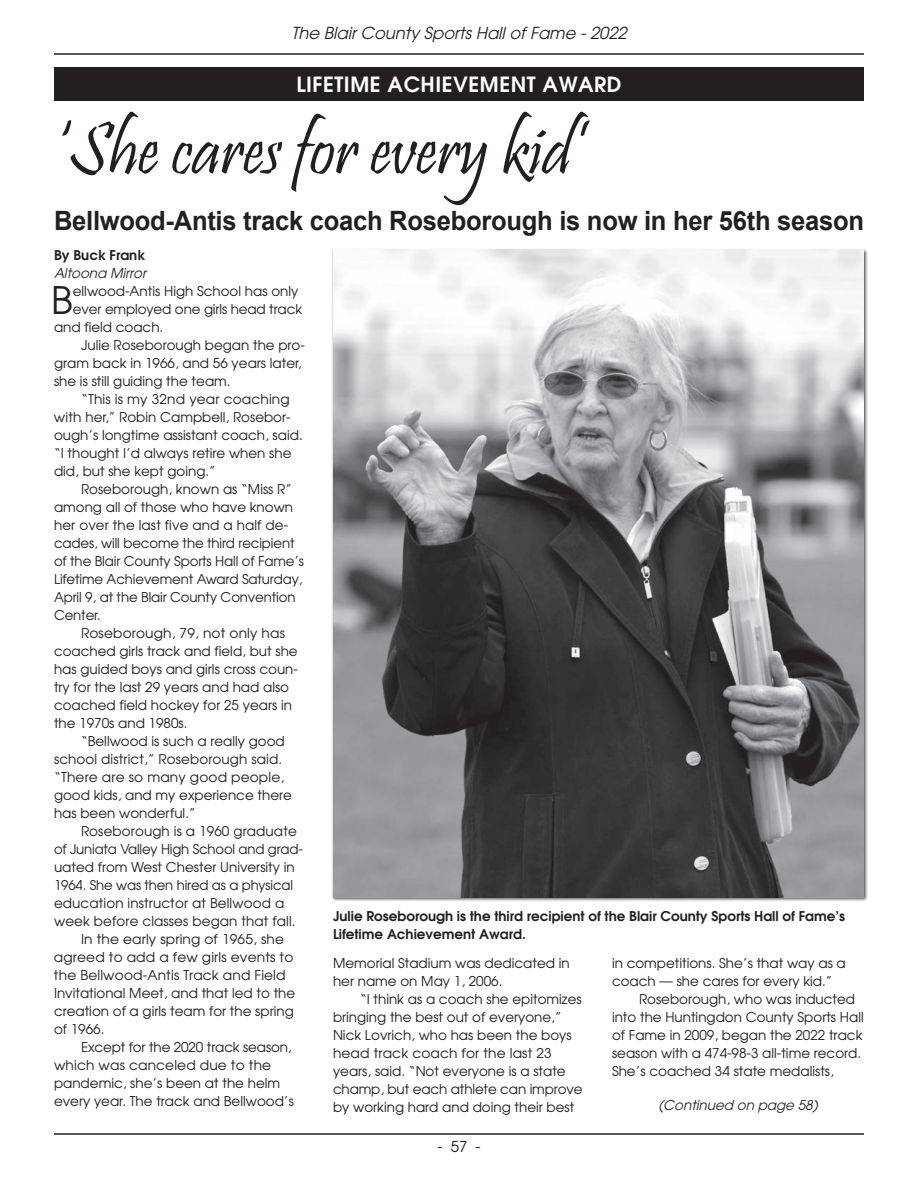
<style>
.page{position:relative;width:918px;height:1188px;background:#fff}
.page>*{position:absolute;margin:0;border:0;box-sizing:border-box;transform-origin:0 0}
.t1{font:75px "Pristina Plain";letter-spacing:-.005em;color:#231f20}
.t2{font:37.8px "Avant Garde";color:#231f20}
.t3{font:700 26.7px "Arial";letter-spacing:-.01em;color:#231f20;scale:.96 1}
.t4{font:600 21px "Avant Garde";letter-spacing:.025em;color:#fff}
.t5{font:italic 16.5px "Avant Garde LT";color:#231f20}
.t6{font:15px "Avant Garde";color:#231f20}
.t7{font:13.5px/18px "Avant Garde";color:#231f20}
.t8{font:600 13.5px/18px "Avant Garde";color:#231f20}
.t9{font:italic 13.5px "Avant Garde LT";color:#231f20}
</style>
<div class="page">
<hr style="left:54px;top:53px;width:810px;height:2px;background:#231f20">
<hr style="left:54px;top:1133px;width:810px;height:2px;background:#231f20">
<div style="left:54px;top:68px;width:810px;height:33px;background:#231f20"></div>
<img style="left:333px;top:250px;width:531px;height:648px">
<p class="t5" style="left:291px;top:23px;width:337px">The Blair County Sports Hall of Fame - 2022</p>
<h3 class="t4" style="left:296px;top:70px;width:327px">LIFETIME ACHIEVEMENT AWARD</h3>
<h1 class="t1" style="left:54px;top:112px;width:533px">‘She cares for every kid’</h1>
<h3 class="t3" style="left:54px;top:202px;width:845px">Bellwood-Antis track coach Roseborough is now in her 56th season</h3>
<p class="t8" style="left:54px;top:246px;width:93px">By Buck Frank</p>
<p class="t9" style="left:54px;top:265px;width:94px">Altoona Mirror</p>
<h2 class="t2" style="left:51px;top:276px;width:23px">B</h2>
<p class="t7" style="left:73px;top:282px;width:227px">ellwood-Antis High School has only</p>
<p class="t7" style="left:73px;top:300px;width:231px">ever employed one girls head track</p>
<p class="t7" style="left:54px;top:318px;width:111px">and field coach.</p>
<p class="t7" style="left:81px;top:336px;width:225px">Julie Roseborough began the pro-</p>
<p class="t7" style="left:54px;top:354px;width:249px">gram back in 1966, and 56 years later,</p>
<p class="t7" style="left:54px;top:372px;width:178px">she is still guiding the team.</p>
<p class="t7" style="left:81px;top:390px;width:210px">“This is my 32nd year coaching</p>
<p class="t7" style="left:54px;top:408px;width:238px">with her,” Robin Campbell, Rosebor-</p>
<p class="t7" style="left:54px;top:426px;width:250px">ough’s longtime assistant coach, said.</p>
<p class="t7" style="left:54px;top:444px;width:239px">“I thought I’d always retire when she</p>
<p class="t7" style="left:54px;top:462px;width:163px">did, but she kept going.”</p>
<p class="t7" style="left:81px;top:480px;width:213px">Roseborough, known as “Miss R”</p>
<p class="t7" style="left:54px;top:498px;width:241px">among all of those who have known</p>
<p class="t7" style="left:54px;top:516px;width:236px">her over the last five and a half de-</p>
<p class="t7" style="left:54px;top:534px;width:242px">cades, will become the third recipient</p>
<p class="t7" style="left:54px;top:552px;width:252px">of the Blair County Sports Hall of Fame’s</p>
<p class="t7" style="left:54px;top:570px;width:250px">Lifetime Achievement Award Saturday,</p>
<p class="t7" style="left:54px;top:588px;width:243px">April 9, at the Blair County Convention</p>
<p class="t7" style="left:54px;top:606px;width:48px">Center.</p>
<p class="t7" style="left:81px;top:624px;width:206px">Roseborough, 79, not only has</p>
<p class="t7" style="left:54px;top:642px;width:245px">coached girls track and field, but she</p>
<p class="t7" style="left:54px;top:660px;width:245px">has guided boys and girls cross coun-</p>
<p class="t7" style="left:54px;top:678px;width:237px">try for the last 29 years and had also</p>
<p class="t7" style="left:54px;top:696px;width:240px">coached field hockey for 25 years in</p>
<p class="t7" style="left:54px;top:714px;width:135px">the 1970s and 1980s.</p>
<p class="t7" style="left:81px;top:732px;width:205px">“Bellwood is such a really good</p>
<p class="t7" style="left:54px;top:750px;width:230px">school district,” Roseborough said.</p>
<p class="t7" style="left:54px;top:768px;width:232px">“There are so many good people,</p>
<p class="t7" style="left:54px;top:786px;width:239px">good kids, and my experience there</p>
<p class="t7" style="left:54px;top:804px;width:143px">has been wonderful.”</p>
<p class="t7" style="left:81px;top:822px;width:217px">Roseborough is a 1960 graduate</p>
<p class="t7" style="left:54px;top:840px;width:250px">of Juniata Valley High School and grad-</p>
<p class="t7" style="left:54px;top:858px;width:242px">uated from West Chester University in</p>
<p class="t7" style="left:54px;top:876px;width:241px">1964. She was then hired as a physical</p>
<p class="t7" style="left:54px;top:894px;width:232px">education instructor at Bellwood a</p>
<p class="t7" style="left:54px;top:912px;width:243px">week before classes began that fall.</p>
<p class="t7" style="left:81px;top:930px;width:204px">In the early spring of 1965, she</p>
<p class="t7" style="left:54px;top:948px;width:241px">agreed to add a few girls events to</p>
<p class="t7" style="left:54px;top:966px;width:233px">the Bellwood-Antis Track and Field</p>
<p class="t7" style="left:54px;top:984px;width:243px">Invitational Meet, and that led to the</p>
<p class="t7" style="left:54px;top:1002px;width:241px">creation of a girls team for the spring</p>
<p class="t7" style="left:54px;top:1020px;width:52px">of 1966.</p>
<p class="t7" style="left:81px;top:1038px;width:212px">Except for the 2020 track season,</p>
<p class="t7" style="left:54px;top:1056px;width:219px">which was canceled due to the</p>
<p class="t7" style="left:54px;top:1074px;width:228px">pandemic, she’s been at the helm</p>
<p class="t7" style="left:54px;top:1092px;width:241px">every year. The track and Bellwood’s</p>
<p class="t8" style="left:333px;top:907px;width:514px">Julie Roseborough is the third recipient of the Blair County Sports Hall of Fame’s<br>Lifetime Achievement Award.</p>
<p class="t7" style="left:333px;top:954px;width:238px">Memorial Stadium was dedicated in her name on May 1, 2006.</p>
<p class="t7" style="left:333px;top:990px;width:251px;text-indent:27px">“I think as a coach she epitomizes bringing the best out of everyone,” Nick Lovrich, who has been the boys head track coach for the last 23 years, said. “Not everyone is a state champ, but each athlete can improve by working hard and doing their best</p>
<p class="t6" style="left:437px;top:1137px;width:45px">- 57 -</p>
<p class="t7" style="left:612px;top:954px;width:235px">in competitions. She’s that way as a</p>
<p class="t7" style="left:612px;top:972px;width:222px">coach — she cares for every kid.”</p>
<p class="t7" style="left:639px;top:990px;width:218px">Roseborough, who was inducted</p>
<p class="t7" style="left:612px;top:1008px;width:253px">into the Huntingdon County Sports Hall</p>
<p class="t7" style="left:612px;top:1026px;width:252px">of Fame in 2009, began the 2022 track</p>
<p class="t7" style="left:612px;top:1044px;width:251px">season with a 474-98-3 all-time record.</p>
<p class="t7" style="left:612px;top:1062px;width:223px">She’s coached 34 state medalists,</p>
<p class="t9" style="left:658px;top:1097px;width:161px">(Continued on page 58)</p>
</div>
